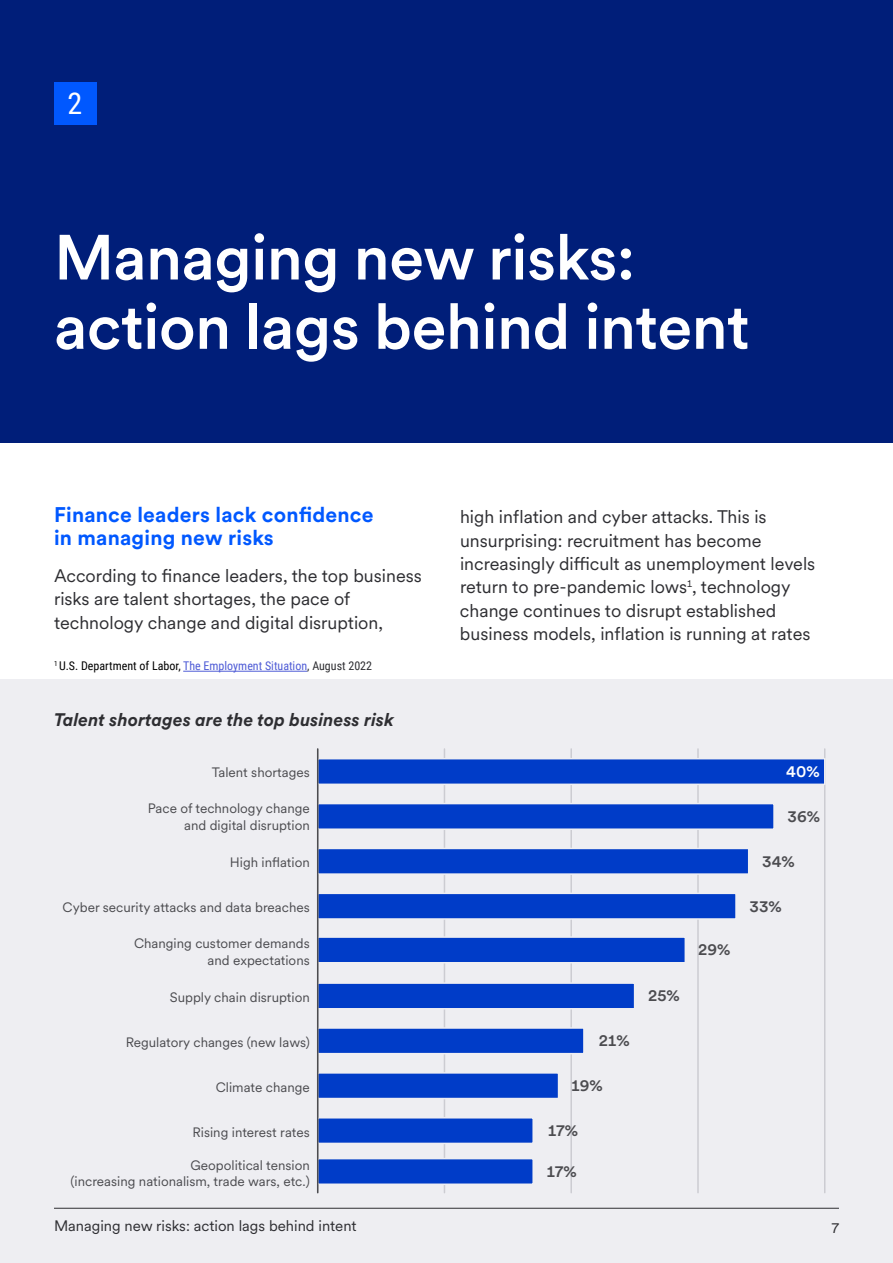
<style>
.page{position:relative;width:893px;height:1263px;background:#fff}
.page>*{position:absolute;margin:0;border:0;box-sizing:border-box;transform-origin:0 0}
.t1{font:500 63px/69.3px "U.S.Bank Circular";letter-spacing:-.01em;color:#fff}
.t2{font:30px "Roboto Condensed";color:#fff}
.t3{font:700 21px/23.1px "U.S.Bank Circular";letter-spacing:.01em;color:#0058ff}
.t4{font:18px/23.4px "U.S.Bank Circular";color:#2e2e32}
.t5{font:italic 700 18px "U.S.Bank Circular";color:#2e2e32}
.t6{font:500 16.5px "U.S.Bank Circular";color:#4c4c50}
.t7{font:500 16.5px "U.S.Bank Circular";color:#fff}
.t8{font:15px "U.S.Bank Circular";color:#2e2e32}
.t9{font:13.5px/16.2px "U.S.Bank Circular";color:#4c4c50;text-align:right}
.t10{font:12px "Roboto Condensed";color:#000}
.s1{color:#4f5cd6}
.s2{color:#2e2e32}
</style>
<div class="page">
<div style="left:0;top:680px;width:893px;height:583px;background:#eeeef2"></div>
<hr style="left:444px;top:749px;width:1px;height:444px;background:#ccccd2">
<hr style="left:570px;top:749px;width:2px;height:444px;background:#ccccd2">
<hr style="left:697px;top:749px;width:2px;height:444px;background:#ccccd2">
<hr style="left:824px;top:749px;width:1px;height:444px;background:#ccccd2">
<div style="left:318px;top:1158px;width:215px;height:26px;background:#003cc8"></div>
<div style="left:317px;top:1158px;width:217px;height:27px;border:2px solid #eeeef2"></div>
<div style="left:318px;top:1118px;width:215px;height:25px;background:#003cc8"></div>
<div style="left:317px;top:1117px;width:217px;height:27px;border:2px solid #eeeef2"></div>
<div style="left:318px;top:1073px;width:241px;height:25px;background:#003cc8"></div>
<div style="left:317px;top:1072px;width:242px;height:27px;border:2px solid #eeeef2"></div>
<div style="left:318px;top:1028px;width:266px;height:26px;background:#003cc8"></div>
<div style="left:317px;top:1027px;width:268px;height:27px;border:2px solid #eeeef2"></div>
<div style="left:318px;top:983px;width:317px;height:26px;background:#003cc8"></div>
<div style="left:317px;top:982px;width:318px;height:27px;border:2px solid #eeeef2"></div>
<div style="left:318px;top:937px;width:367px;height:26px;background:#003cc8"></div>
<div style="left:317px;top:936px;width:369px;height:27px;border:2px solid #eeeef2"></div>
<div style="left:318px;top:893px;width:418px;height:26px;background:#003cc8"></div>
<div style="left:317px;top:892px;width:420px;height:28px;border:2px solid #eeeef2"></div>
<div style="left:318px;top:848px;width:431px;height:26px;background:#003cc8"></div>
<div style="left:317px;top:848px;width:432px;height:27px;border:2px solid #eeeef2"></div>
<div style="left:318px;top:803px;width:456px;height:26px;background:#003cc8"></div>
<div style="left:317px;top:803px;width:458px;height:27px;border:2px solid #eeeef2"></div>
<div style="left:318px;top:759px;width:507px;height:25px;background:#003cc8"></div>
<div style="left:317px;top:758px;width:508px;height:27px;border:2px solid #eeeef2"></div>
<hr style="left:317px;top:749px;width:1px;height:444px;background:#4c4c50">
<hr style="left:54px;top:1208px;width:785px;height:1px;background:#2e2e32">
<div style="left:0;top:0;width:893px;height:442px;background:#001e79"></div>
<div style="left:54px;top:82px;width:42px;height:42px;background:#0058ff"></div>
<hr style="left:183px;top:671px;width:124px;height:1px;background:#4f5cd6">
<h2 class="t2" style="left:68px;top:82px;width:16px">2</h2>
<h1 class="t1" style="left:54px;top:220px;width:697px">Managing new risks: action lags behind intent</h1>
<p class="t3" style="left:54px;top:502px;width:321px">Finance leaders lack confidence in managing new risks</p>
<p class="t4" style="left:54px;top:563px;width:369px">According to finance leaders, the top business risks are talent shortages, the pace of technology change and digital disruption,</p>
<p class="t10" style="left:54px;top:658px;width:320px"><sup>1</sup> U.S. Department of Labor, <span class="s1">The Employment Situation</span><span class="s2">, August 2022</span></p>
<p class="t4" style="left:460px;top:504px;width:357px">high inflation and cyber attacks. This is unsurprising: recruitment has become increasingly difficult as unemployment levels return to pre-pandemic lows<sup>1</sup>, technology change continues to disrupt established business models, inflation is running at rates</p>
<p class="t5" style="left:54px;top:707px;width:342px">Talent shortages are the top business risk</p>
<p class="t9" style="left:212px;top:764px;width:99px">Talent shortages</p>
<p class="t7" style="left:786px;top:760px;width:35px">40%</p>
<p class="t9" style="left:148px;top:800px;width:163px">Pace of technology change and digital disruption</p>
<p class="t6" style="left:787px;top:805px;width:34px">36%</p>
<p class="t9" style="left:230px;top:854px;width:82px">High in ation</p>
<p class="t6" style="left:762px;top:849px;width:34px">34%</p>
<p class="t9" style="left:63px;top:899px;width:249px">Cyber security attacks and data breaches</p>
<p class="t6" style="left:749px;top:894px;width:34px">33%</p>
<p class="t9" style="left:134px;top:935px;width:177px">Changing customer demands and expectations</p>
<p class="t6" style="left:698px;top:938px;width:34px">29%</p>
<p class="t9" style="left:170px;top:988px;width:141px">Supply chain disruption</p>
<p class="t6" style="left:648px;top:984px;width:33px">25%</p>
<p class="t9" style="left:126px;top:1033px;width:186px">Regulatory changes (new laws)</p>
<p class="t6" style="left:599px;top:1029px;width:32px">21%</p>
<p class="t9" style="left:216px;top:1078px;width:96px">Climate change</p>
<p class="t6" style="left:572px;top:1074px;width:33px">19%</p>
<p class="t9" style="left:193px;top:1123px;width:119px">Rising interest rates</p>
<p class="t6" style="left:548px;top:1119px;width:31px">17%</p>
<p class="t9" style="left:70px;top:1156px;width:241px">Geopolitical tension<br>(increasing nationalism, trade wars, etc.)</p>
<p class="t6" style="left:547px;top:1160px;width:31px">17%</p>
<p class="t8" style="left:54px;top:1216px;width:304px">Managing new risks: action lags behind intent</p>
<p class="t8" style="left:831px;top:1217px;width:9px">7</p>
</div>
